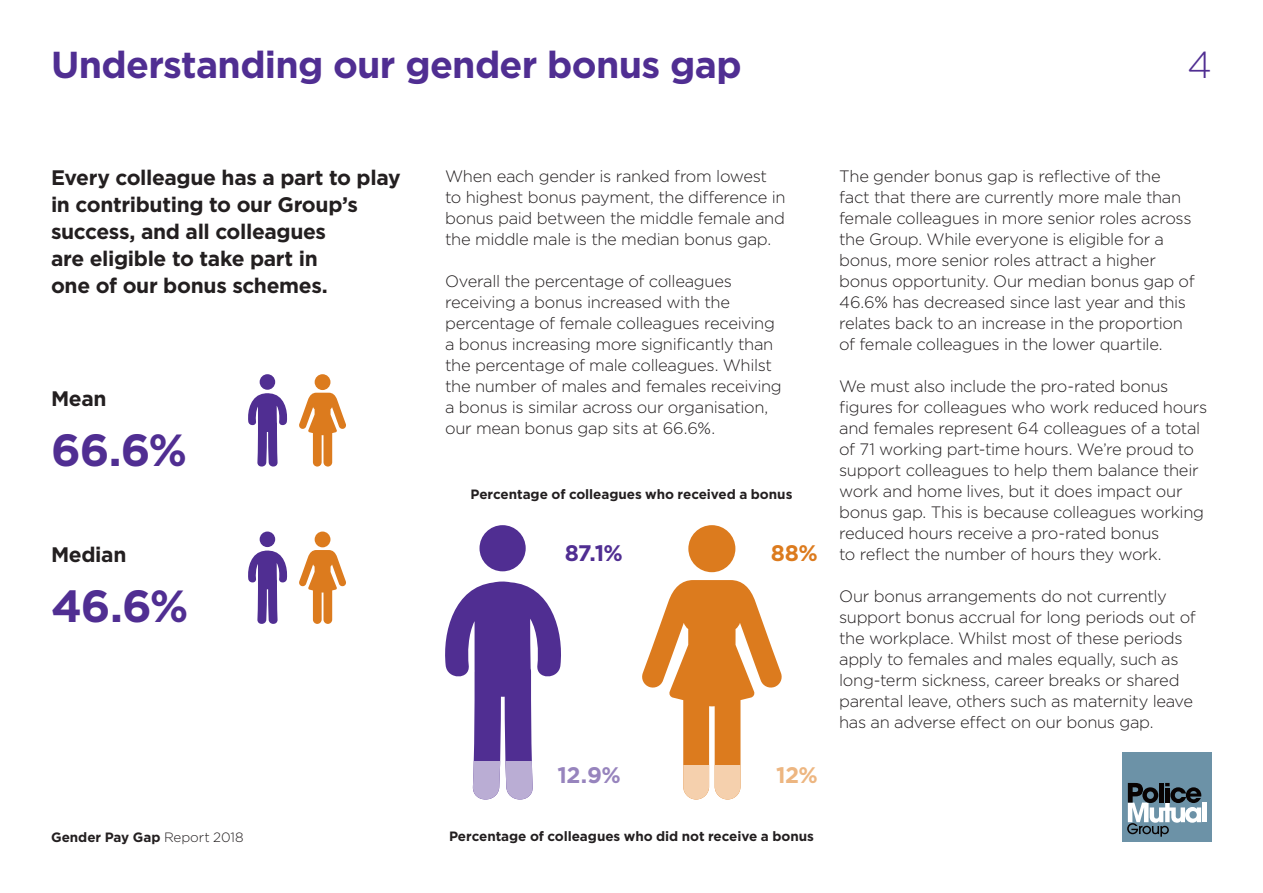
<style>
.page{position:relative;width:1263px;height:893px;background:#fff}
.page>*{position:absolute;margin:0;border:0;box-sizing:border-box;transform-origin:0 0}
.t1{font:700 45px "Gotham";color:#502e92}
.t2{font:700 37.5px "Gotham";letter-spacing:-.02em;color:#502e92}
.t3{font:300 37.5px "Gotham";color:#502e92}
.t4{font:700 22.5px "Gotham";color:#502e92}
.t5{font:700 22.5px "Gotham";color:#9784bd}
.t6{font:700 22.5px "Gotham";color:#dc7b1e}
.t7{font:700 22.5px "Gotham";color:#edb681}
.t8{font:700 21px/27px "Gotham";letter-spacing:-.02em;color:#231f20}
.t9{font:300 16.5px/21px "Gotham";letter-spacing:-.02em;color:#231f20}
.t10{font:700 13.5px "Gotham";letter-spacing:-.005em;color:#231f20}
.s1{font-weight:300}
</style>
<div class="page">
<svg style="left:299px;top:393px;width:47px;height:74px"></svg>
<div style="left:315px;top:374px;width:15px;height:16px;background:#dc7b1e;border-radius:50%"></div>
<div style="left:260px;top:374px;width:15px;height:16px;background:#502e92;border-radius:50%"></div>
<svg style="left:248px;top:393px;width:40px;height:74px"></svg>
<svg style="left:299px;top:550px;width:47px;height:74px"></svg>
<div style="left:315px;top:531px;width:15px;height:16px;background:#dc7b1e;border-radius:50%"></div>
<div style="left:260px;top:531px;width:15px;height:16px;background:#502e92;border-radius:50%"></div>
<svg style="left:248px;top:550px;width:40px;height:74px"></svg>
<svg style="left:642px;top:580px;width:140px;height:185px"></svg>
<svg style="left:683px;top:765px;width:58px;height:34px;background:#f6d6b7"></svg>
<div style="left:688px;top:525px;width:47px;height:47px;background:#dc7b1e;border-radius:50%"></div>
<div style="left:479px;top:525px;width:47px;height:46px;background:#502e92;border-radius:50%"></div>
<svg style="left:445px;top:581px;width:116px;height:180px"></svg>
<svg style="left:472px;top:761px;width:61px;height:39px;fill:#baadd4"></svg>
<div style="left:1122px;top:752px;width:90px;height:90px;background:#6c92a7"></div>
<div style="left:1202px;top:802px;width:5px;height:20px;background:#fff"></div>
<svg style="left:1127px;top:783px;width:74px;height:54px"></svg>
<p class="t2" style="left:51px;top:43px;width:692px">Understanding our gender bonus gap</p>
<p class="t3" style="left:1187px;top:41px;width:26px">4</p>
<p class="t8" style="left:51px;top:164px;width:351px">Every colleague has a part to play in contributing to our Group’s success, and all colleagues<br>are eligible to take part in<br>one of our bonus schemes.</p>
<p class="t8" style="left:51px;top:385px;width:57px">Mean</p>
<p class="t1" style="left:51px;top:424px;width:138px">66.6%</p>
<p class="t8" style="left:51px;top:540px;width:77px">Median</p>
<p class="t1" style="left:51px;top:580px;width:139px">46.6%</p>
<p class="t10" style="left:51px;top:829px;width:194px">Gender Pay Gap <span class="s1">Report 2018</span></p>
<p class="t9" style="left:445px;top:165px;width:342px">When each gender is ranked from lowest to highest bonus payment, the difference in bonus paid between the middle female and the middle male is the median bonus gap.</p>
<p class="t9" style="left:445px;top:270px;width:338px">Overall the percentage of colleagues receiving a bonus increased with the percentage of female colleagues receiving a bonus increasing more significantly than the percentage of male colleagues. Whilst the number of males and females receiving a bonus is similar across our organisation, our mean bonus gap sits at 66.6%.</p>
<p class="t10" style="left:470px;top:486px;width:323px">Percentage of colleagues who received a bonus</p>
<p class="t4" style="left:565px;top:540px;width:60px">87.1%</p>
<p class="t6" style="left:771px;top:540px;width:48px">88%</p>
<p class="t5" style="left:558px;top:762px;width:65px">12.9%</p>
<p class="t7" style="left:776px;top:762px;width:43px">12%</p>
<p class="t10" style="left:449px;top:828px;width:366px">Percentage of colleagues who did not receive a bonus</p>
<p class="t9" style="left:839px;top:165px;width:357px">The gender bonus gap is reflective of the fact that there are currently more male than female colleagues in more senior roles across the Group. While everyone is eligible for a bonus, more senior roles attract a higher bonus opportunity. Our median bonus gap of 46.6% has decreased since last year and this relates back to an increase in the proportion of female colleagues in the lower quartile.</p>
<p class="t9" style="left:839px;top:375px;width:370px">We must also include the pro-rated bonus figures for colleagues who work reduced hours and females represent 64 colleagues of a total of 71 working part-time hours. We’re proud to support colleagues to help them balance their work and home lives, but it does impact our bonus gap. This is because colleagues working reduced hours receive a pro-rated bonus<br>to reflect the number of hours they work.</p>
<p class="t9" style="left:839px;top:585px;width:358px">Our bonus arrangements do not currently support bonus accrual for long periods out of the workplace. Whilst most of these periods apply to females and males equally, such as long-term sickness, career breaks or shared parental leave, others such as maternity leave has an adverse effect on our bonus gap.</p>
</div>
